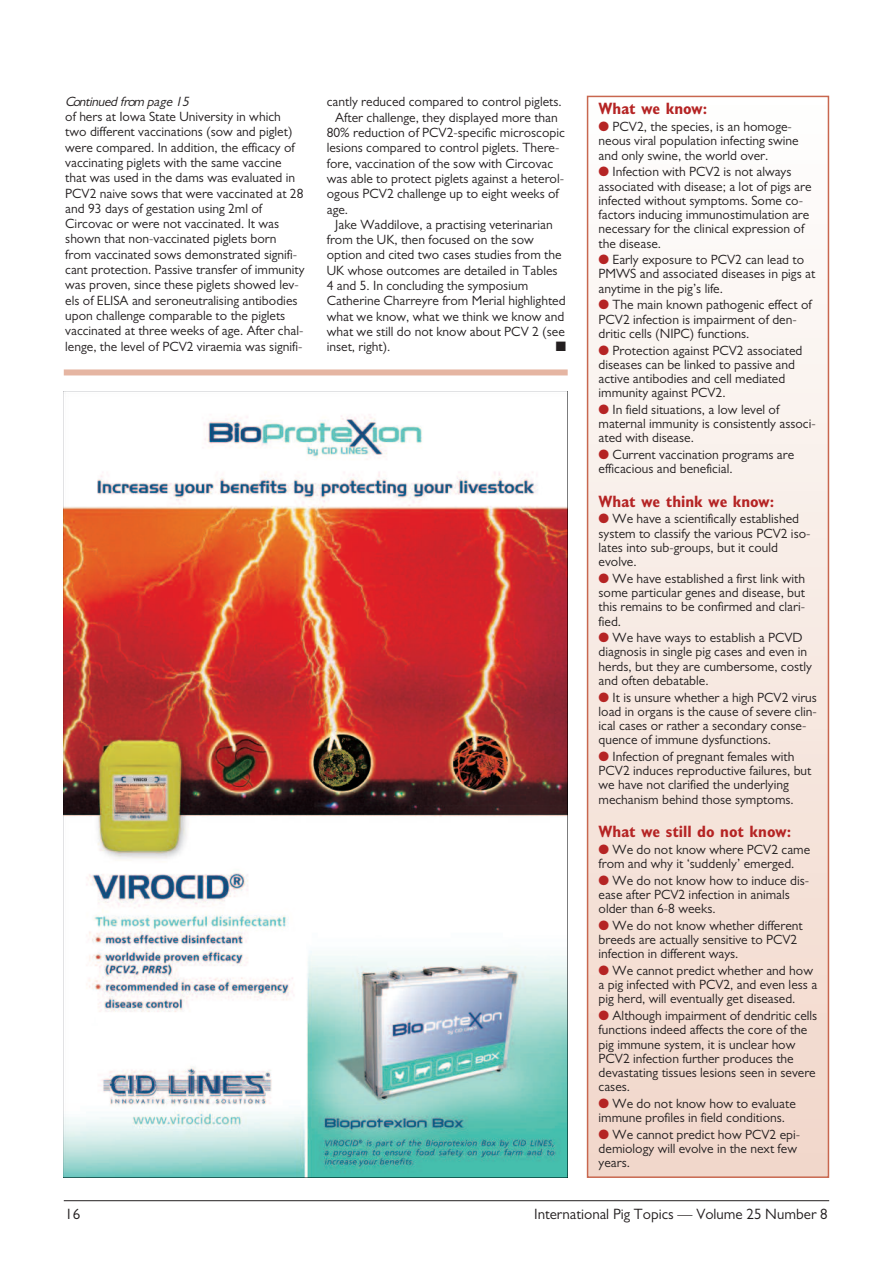
<style>
.page{position:relative;width:893px;height:1263px;background:#fff}
.page>*{position:absolute;margin:0;border:0;box-sizing:border-box;transform-origin:0 0}
.t1{font:700 condensed 16.5px "Gill Sans";color:#b52424}
.t2{font:15px "Gill Sans";color:#231f20}
.t3{font:13.5px/14.2px "Gill Sans";color:#231f20}
.t4{font:italic 13.5px "Gill Sans";color:#231f20}
.t5{font:13.5px "Zapf Dingbats ITC";color:#231f20}
.s1{color:#b52424}
</style>
<div class="page">
<hr style="left:64px;top:1200px;width:765px;height:1px;background:#231f20">
<div style="left:588px;top:97px;width:240px;height:1079px;background:linear-gradient(to bottom,#fefefe,#f1d6ca)"></div>
<div style="left:587px;top:96px;width:242px;height:1082px;border:2px solid #c8674f"></div>
<div style="left:64px;top:369px;width:504px;height:6px;background:#e5b5a2"></div>
<img style="left:64px;top:391px;width:504px;height:787px">
<p class="t4" style="left:65px;top:97px;width:128px">Continued from page 15</p>
<p class="t1" style="left:599px;top:103px;width:110px">What we know:</p>
<p class="t3" style="left:599px;top:121px;width:202px"><span class="s1">●</span> PCV2, the species, is an homoge&shy;neous viral population infecting swine and only swine, the world over.</p>
<p class="t3" style="left:599px;top:166px;width:214px"><span class="s1">●</span> Infection with PCV2 is not always associated with disease; a lot of pigs are infected without symptoms. Some co&shy;factors inducing immunostimulation are necessary for the clinical expression of the disease.</p>
<p class="t3" style="left:599px;top:254px;width:218px"><span class="s1">●</span> Early exposure to PCV2 can lead to<br>PMWS and associated diseases in pigs at anytime in the pig’s life.</p>
<p class="t3" style="left:599px;top:299px;width:215px"><span class="s1">●</span> The main known pathogenic effect of<br>PCV2 infection is impairment of den&shy;dritic cells (NIPC) functions.</p>
<p class="t3" style="left:599px;top:344px;width:205px"><span class="s1">●</span> Protection against PCV2 associated diseases can be linked to passive and active antibodies and cell mediated immunity against PCV2.</p>
<p class="t3" style="left:599px;top:404px;width:219px"><span class="s1">●</span> In field situations, a low level of maternal immunity is consistently associ&shy;ated with disease.</p>
<p class="t3" style="left:599px;top:449px;width:197px"><span class="s1">●</span> Current vaccination programs are efficacious and beneficial.</p>
<p class="t1" style="left:599px;top:495px;width:177px">What we think we know:</p>
<p class="t3" style="left:599px;top:513px;width:213px"><span class="s1">●</span> We have a scientifically established system to classify the various PCV2 iso&shy;lates into sub-groups, but it could evolve.</p>
<p class="t3" style="left:599px;top:572px;width:208px;text-align:justify"><span class="s1">●</span> We have established a first link with some particular genes and disease, but this remains to be confirmed and clari&shy;fied.</p>
<p class="t3" style="left:599px;top:632px;width:215px"><span class="s1">●</span> We have ways to establish a PCVD diagnosis in single pig cases and even in herds, but they are cumbersome, costly and often debatable.</p>
<p class="t3" style="left:599px;top:691px;width:220px"><span class="s1">●</span> It is unsure whether a high PCV2 virus load in organs is the cause of severe clin&shy;ical cases or rather a secondary conse&shy;quence of immune dysfunctions.</p>
<p class="t3" style="left:599px;top:751px;width:214px"><span class="s1">●</span> Infection of pregnant females with PCV2 induces reproductive failures, but we have not clarified the underlying mechanism behind those symptoms.</p>
<p class="t1" style="left:599px;top:825px;width:194px">What we still do not know:</p>
<p class="t3" style="left:599px;top:843px;width:213px"><span class="s1">●</span> We do not know where PCV2 came from and why it ‘suddenly’ emerged.</p>
<p class="t3" style="left:599px;top:874px;width:212px"><span class="s1">●</span> We do not know how to induce dis&shy;ease after PCV2 infection in animals older than 6-8 weeks.</p>
<p class="t3" style="left:599px;top:919px;width:206px"><span class="s1">●</span> We do not know whether different breeds are actually sensitive to PCV2 infection in different ways.</p>
<p class="t3" style="left:599px;top:965px;width:220px"><span class="s1">●</span> We cannot predict whether and how a pig infected with PCV2, and even less a pig herd, will eventually get diseased.</p>
<p class="t3" style="left:599px;top:1010px;width:220px"><span class="s1">●</span> Although impairment of dendritic cells functions indeed affects the core of the pig immune system, it is unclear how PCV2 infection further produces the devastating tissues lesions seen in severe cases.</p>
<p class="t3" style="left:599px;top:1098px;width:199px"><span class="s1">●</span> We do not know how to evaluate immune profiles in field conditions.</p>
<p class="t3" style="left:599px;top:1129px;width:203px"><span class="s1">●</span> We cannot predict how PCV2 epi&shy;demiology will evolve in the next few years.</p>
<p class="t3" style="left:327px;top:96px;width:236px">cantly reduced compared to control piglets.</p>
<p class="t3" style="left:335px;top:111px;width:224px">After challenge, they displayed more than</p>
<p class="t3" style="left:327px;top:127px;width:240px">80% reduction of PCV2-specific microscopic</p>
<p class="t3" style="left:327px;top:142px;width:234px">lesions compared to control piglets. There-</p>
<p class="t3" style="left:327px;top:157px;width:228px">fore, vaccination of the sow with Circovac</p>
<p class="t3" style="left:327px;top:173px;width:239px">was able to protect piglets against a heterol-</p>
<p class="t3" style="left:327px;top:188px;width:234px">ogous PCV2 challenge up to eight weeks of</p>
<p class="t3" style="left:327px;top:203px;width:23px">age.</p>
<p class="t3" style="left:335px;top:219px;width:219px">Jake Waddilove, a practising veterinarian</p>
<p class="t3" style="left:327px;top:234px;width:209px">from the UK, then focused on the sow</p>
<p class="t3" style="left:327px;top:249px;width:236px">option and cited two cases studies from the</p>
<p class="t3" style="left:327px;top:264px;width:232px">UK whose outcomes are detailed in Tables</p>
<p class="t3" style="left:327px;top:280px;width:203px">4 and 5. In concluding the symposium</p>
<p class="t3" style="left:327px;top:295px;width:240px">Catherine Charreyre from Merial highlighted</p>
<p class="t3" style="left:327px;top:310px;width:239px">what we know, what we think we know and</p>
<p class="t3" style="left:327px;top:326px;width:240px">what we still do not know about PCV 2 (see</p>
<p class="t3" style="left:327px;top:341px;width:65px">inset, right).</p>
<p class="t5" style="left:556px;top:339px;width:12px">■</p>
<p class="t3" style="left:65px;top:110px;width:241px;line-height:15.3px">of hers at Iowa State University in which two different vaccinations (sow and piglet) were compared. In addition, the efficacy of vaccinating piglets with the same vaccine that was used in the dams was evaluated in PCV2 naive sows that were vaccinated at 28 and 93 days of gestation using 2ml of Circovac or were not vaccinated. It was shown that non-vaccinated piglets born from vaccinated sows demonstrated signifi&shy;cant protection. Passive transfer of immunity was proven, since these piglets showed lev&shy;els of ELISA and seroneutralising antibodies upon challenge comparable to the piglets vaccinated at three weeks of age. After chal&shy;lenge, the level of PCV2 viraemia was signifi-</p>
<p class="t2" style="left:65px;top:1209px;width:16px">16</p>
<p class="t2" style="left:534px;top:1209px;width:295px">International Pig Topics — Volume 25 Number 8</p>
</div>
